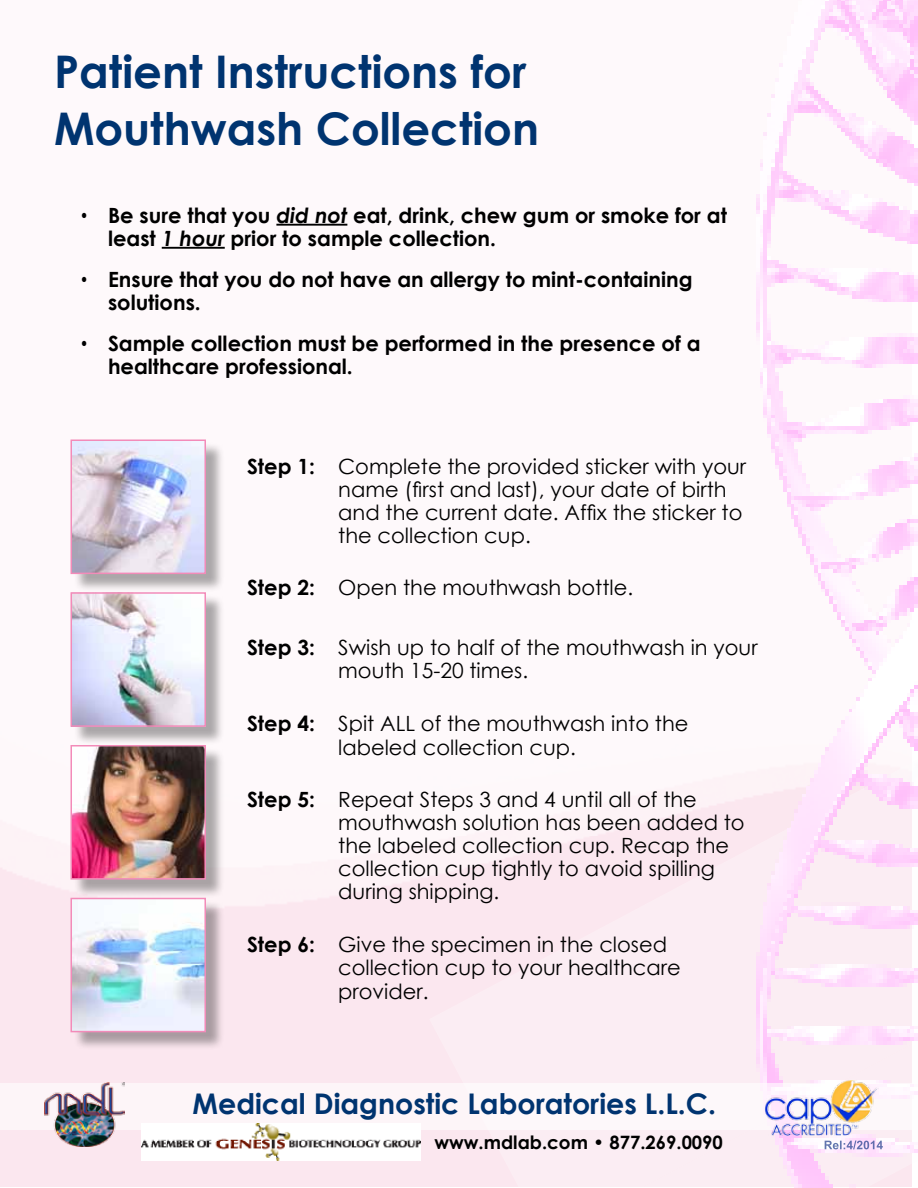
<style>
.page{position:relative;width:918px;height:1188px;background:#fff}
.page>*{position:absolute;margin:0;border:0;box-sizing:border-box;transform-origin:0 0}
.t1{font:700 45px/57px "Century Gothic";color:#003470}
.t2{font:700 28.5px "Century Gothic";color:#003470}
.t3{font:21px/23.1px "Century Gothic";color:#000}
.t4{font:700 21px/23.1px "Century Gothic";color:#000}
.t5{font:700 18.45px "Century Gothic";color:#000}
.s1{font-family:"Arial Narrow";font-weight:400}
.s2{font-style:italic}
.s3{font-weight:700}
</style>
<div class="page">
<img style="left:0;top:223px;width:429px;height:963px">
<div style="left:546px;top:972px;width:310px;height:216px;background:#fbedf3"></div>
<img style="left:690px;top:0;width:228px;height:1187px">
<div style="left:0;top:1083px;width:918px;height:46px;background:#fdf5f8"></div>
<img style="left:141px;top:1124px;width:280px;height:36px">
<img style="left:45px;top:1083px;width:80px;height:63px">
<img style="left:765px;top:1080px;width:114px;height:55px">
<hr style="left:276px;top:224px;width:71px;height:2px;background:#000">
<hr style="left:162px;top:247px;width:63px;height:2px;background:#000">
<svg style="left:825px;top:1141px;width:58px;height:8px"></svg>
<div style="left:73px;top:442px;width:151px;height:151px;background:#000;opacity:.33"></div>
<img style="left:73px;top:443px;width:130px;height:128px">
<div style="left:70px;top:440px;width:136px;height:134px;border:2px solid #f38bb9"></div>
<div style="left:73px;top:594px;width:151px;height:152px;background:#000;opacity:.33"></div>
<img style="left:73px;top:595px;width:130px;height:129px">
<div style="left:70px;top:592px;width:136px;height:135px;border:2px solid #f38bb9"></div>
<div style="left:73px;top:747px;width:151px;height:151px;background:#000;opacity:.33"></div>
<img style="left:73px;top:748px;width:130px;height:129px">
<div style="left:70px;top:745px;width:136px;height:135px;border:2px solid #f38bb9"></div>
<div style="left:73px;top:900px;width:151px;height:151px;background:#000;opacity:.33"></div>
<img style="left:73px;top:901px;width:130px;height:128px">
<div style="left:70px;top:898px;width:136px;height:134px;border:2px solid #f38bb9"></div>
<h1 class="t1" style="left:54px;top:41px;width:487px">Patient Instructions for<br>Mouthwash Collection</h1>
<p class="t4" style="left:108px;top:203px;width:621px;text-indent:-27px"><span class="s1">•</span> Be sure that you <span class="s2">did not</span> eat, drink, chew gum or smoke for at least <span class="s2">1 hour</span> prior to sample collection.</p>
<p class="t4" style="left:108px;top:267px;width:586px;text-indent:-27px"><span class="s1">•</span> Ensure that you do not have an allergy to mint-containing solutions.</p>
<p class="t4" style="left:108px;top:331px;width:594px;text-indent:-27px"><span class="s1">•</span> Sample collection must be performed in the presence of a healthcare professional.</p>
<p class="t3" style="left:338px;top:454px;width:410px;text-indent:-91px"><span class="s3">Step 1:</span> Complete the provided sticker with your name (first and last), your date of birth and the current date. Affix the sticker to the collection cup.</p>
<p class="t3" style="left:247px;top:576px;width:388px"><span class="s3">Step 2:</span> Open the mouthwash bottle.</p>
<p class="t3" style="left:338px;top:636px;width:421px;text-indent:-91px"><span class="s3">Step 3:</span> Swish up to half of the mouthwash in your mouth 15-20 times.</p>
<p class="t3" style="left:338px;top:712px;width:352px;text-indent:-91px"><span class="s3">Step 4:</span> Spit ALL of the mouthwash into the labeled collection cup.</p>
<p class="t3" style="left:338px;top:787px;width:408px;text-indent:-91px"><span class="s3">Step 5:</span> Repeat Steps 3 and 4 until all of the mouthwash solution has been added to the labeled collection cup. Recap the collection cup tightly to avoid spilling during shipping.</p>
<p class="t3" style="left:338px;top:933px;width:344px;text-indent:-91px"><span class="s3">Step 6:</span> Give the specimen in the closed collection cup to your healthcare provider.</p>
<h2 class="t2" style="left:193px;top:1082px;width:525px">Medical Diagnostic Laboratories L.L.C.</h2>
<p class="t5" style="left:434px;top:1128px;width:290px">www.mdlab.com • 877.269.0090</p>
</div>
